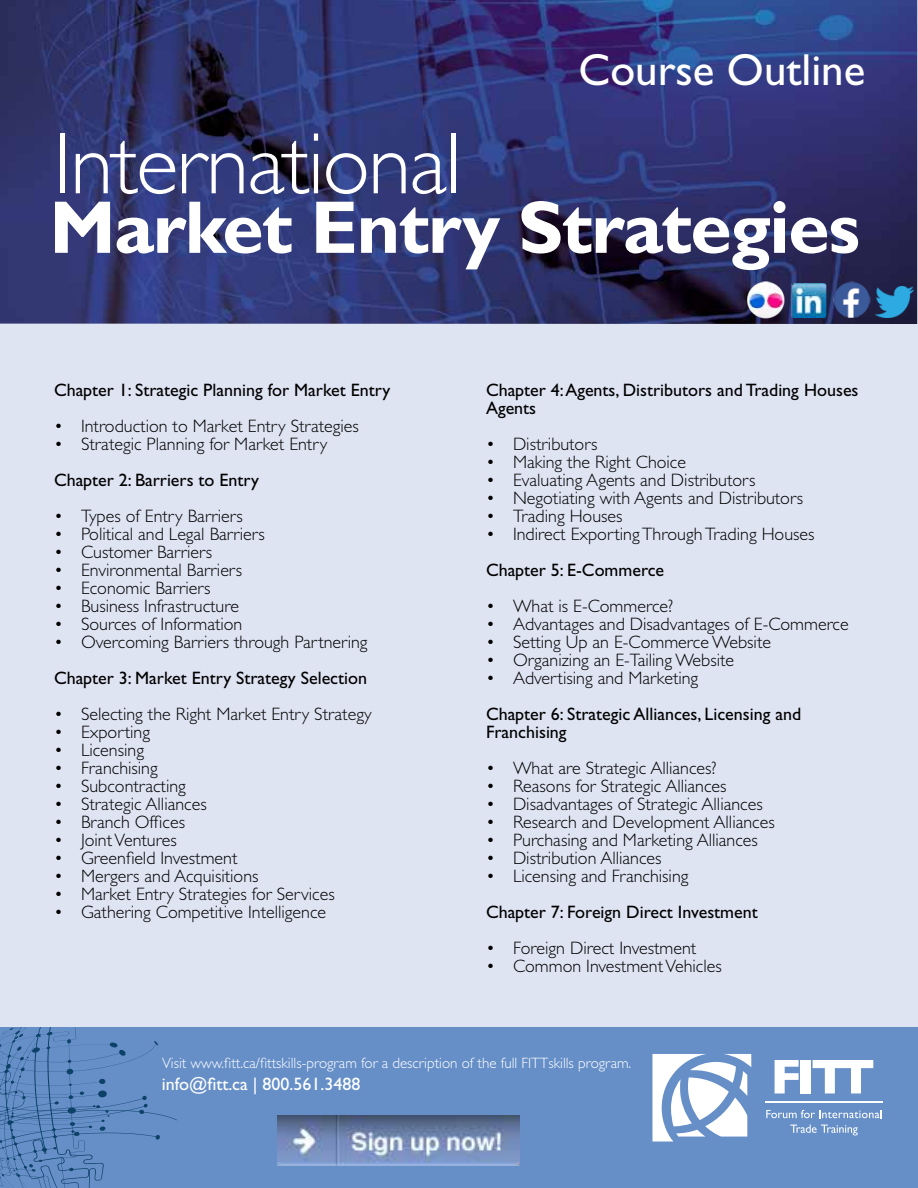
<style>
.page{position:relative;width:918px;height:1188px;background:#fff}
.page>*{position:absolute;margin:0;border:0;box-sizing:border-box;transform-origin:0 0}
.t1{font:300 87.75px "Gill Sans Std";letter-spacing:-.02em;color:#fff}
.t2{font:700 75px "Gill Sans Std";letter-spacing:-.02em;color:#fff}
.t3{font:45px "Gill Sans Std";color:#fff}
.t4{font:300 18px "Gill Sans Std";color:#000}
.t5{font:18px/18px "Gill Sans Std";color:#000}
.t6{font:18px "Gill Sans Std";color:#fff}
.t7{font:300 15px "Gill Sans Std";color:#fff}
.s1{font-family:"Gill Sans"}
</style>
<div class="page">
<img style="left:0;top:0;width:917px;height:324px">
<div style="left:0;top:324px;width:918px;height:704px;background:#dfe4f3"></div>
<div style="left:0;top:1028px;width:918px;height:160px;background:#668fc8"></div>
<hr style="left:765px;top:1102px;width:118px;height:1px;background:#fff">
<svg style="left:775px;top:1060px;width:24px;height:33px"></svg>
<div style="left:800px;top:1060px;width:11px;height:33px;background:#fff"></div>
<svg style="left:813px;top:1060px;width:60px;height:33px"></svg>
<svg style="left:766px;top:1110px;width:116px;height:8px"></svg>
<svg style="left:790px;top:1125px;width:68px;height:10px"></svg>
<svg style="left:652px;top:1054px;width:99px;height:88px"></svg>
<img style="left:278px;top:1116px;width:241px;height:50px">
<img style="left:744px;top:278px;width:44px;height:45px">
<img style="left:791px;top:284px;width:36px;height:34px">
<img style="left:833px;top:282px;width:37px;height:36px">
<img style="left:876px;top:286px;width:37px;height:31px">
<svg style="left:0;top:1028px;width:176px;height:160px"></svg>
<h1 class="t1" style="left:54px;top:115px;width:409px">International</h1>
<h3 class="t3" style="left:579px;top:44px;width:288px">Course Outline</h3>
<h2 class="t2" style="left:49px;top:183px;width:812px">Market Entry Strategies</h2>
<p class="t5" style="left:54px;top:381px;width:338px">Chapter 1: Strategic Planning for Market Entry</p>
<p class="t4" style="left:54px;top:416px;width:306px">• Introduction to Market Entry Strategies</p>
<p class="t4" style="left:54px;top:434px;width:275px">• Strategic Planning for Market Entry</p>
<p class="t5" style="left:54px;top:471px;width:207px">Chapter 2: Barriers to Entry</p>
<p class="t4" style="left:54px;top:506px;width:190px">• Types of Entry Barriers</p>
<p class="t4" style="left:54px;top:524px;width:212px">• Political and Legal Barriers</p>
<p class="t4" style="left:54px;top:542px;width:160px">• Customer Barriers</p>
<p class="t4" style="left:54px;top:560px;width:190px">• Environmental Barriers</p>
<p class="t4" style="left:54px;top:578px;width:158px">• Economic Barriers</p>
<p class="t4" style="left:54px;top:596px;width:187px">• Business Infrastructure</p>
<p class="t4" style="left:54px;top:614px;width:190px">• Sources of Information</p>
<p class="t4" style="left:54px;top:632px;width:315px">• Overcoming Barriers through Partnering</p>
<p class="t5" style="left:54px;top:669px;width:315px">Chapter 3: Market Entry Strategy Selection</p>
<p class="t4" style="left:54px;top:704px;width:319px">• Selecting the Right Market Entry Strategy</p>
<p class="t4" style="left:54px;top:722px;width:98px">• Exporting</p>
<p class="t4" style="left:54px;top:740px;width:92px">• Licensing</p>
<p class="t4" style="left:54px;top:758px;width:105px">• Franchising</p>
<p class="t4" style="left:54px;top:776px;width:133px">• Subcontracting</p>
<p class="t4" style="left:54px;top:794px;width:154px">• Strategic Alliances</p>
<p class="t4" style="left:54px;top:812px;width:133px">• Branch Offices</p>
<p class="t4" style="left:54px;top:830px;width:124px">• Joint Ventures</p>
<p class="t4" style="left:54px;top:848px;width:185px">• Greenfield Investment</p>
<p class="t4" style="left:54px;top:866px;width:206px">• Mergers and Acquisitions</p>
<p class="t4" style="left:54px;top:884px;width:282px">• Market Entry Strategies for Services</p>
<p class="t4" style="left:54px;top:902px;width:274px">• Gathering Competitive Intelligence</p>
<p class="t5" style="left:486px;top:381px;width:374px">Chapter 4: Agents, Distributors and Trading Houses<br>Agents</p>
<p class="t4" style="left:486px;top:434px;width:113px">• Distributors</p>
<p class="t4" style="left:486px;top:452px;width:202px">• Making the Right Choice</p>
<p class="t4" style="left:486px;top:470px;width:271px">• Evaluating Agents and Distributors</p>
<p class="t4" style="left:486px;top:488px;width:319px">• Negotiating with Agents and Distributors</p>
<p class="t4" style="left:486px;top:506px;width:138px">• Trading Houses</p>
<p class="t4" style="left:486px;top:524px;width:330px">• Indirect Exporting Through Trading Houses</p>
<p class="t5" style="left:486px;top:561px;width:180px">Chapter 5: E-Commerce</p>
<p class="t4" style="left:486px;top:596px;width:189px">• What is E-Commerce?</p>
<p class="t4" style="left:486px;top:614px;width:364px">• Advantages and Disadvantages of E-Commerce</p>
<p class="t4" style="left:486px;top:632px;width:287px">• Setting Up an E-Commerce Website</p>
<p class="t4" style="left:486px;top:650px;width:250px">• Organizing an E-Tailing Website</p>
<p class="t4" style="left:486px;top:668px;width:214px">• Advertising and Marketing</p>
<p class="t5" style="left:486px;top:705px;width:317px">Chapter 6: Strategic Alliances, Licensing and<br>Franchising</p>
<p class="t4" style="left:486px;top:758px;width:232px">• What are Strategic Alliances?</p>
<p class="t4" style="left:486px;top:776px;width:242px">• Reasons for Strategic Alliances</p>
<p class="t4" style="left:486px;top:794px;width:278px">• Disadvantages of Strategic Alliances</p>
<p class="t4" style="left:486px;top:812px;width:290px">• Research and Development Alliances</p>
<p class="t4" style="left:486px;top:830px;width:273px">• Purchasing and Marketing Alliances</p>
<p class="t4" style="left:486px;top:848px;width:177px">• Distribution Alliances</p>
<p class="t4" style="left:486px;top:866px;width:204px">• Licensing and Franchising</p>
<p class="t5" style="left:486px;top:903px;width:273px">Chapter 7: Foreign Direct Investment</p>
<p class="t4" style="left:486px;top:938px;width:212px">• Foreign Direct Investment</p>
<p class="t4" style="left:486px;top:956px;width:237px">• Common Investment Vehicles</p>
<p class="t7" style="left:162px;top:1055px;width:471px">Visit www.fitt.ca/fittskills-program for a description of the full FITTskills program.</p>
<p class="t6" style="left:162px;top:1074px;width:200px">info@fitt.ca <span class="s1">|</span> 800.561.3488</p>
</div>
